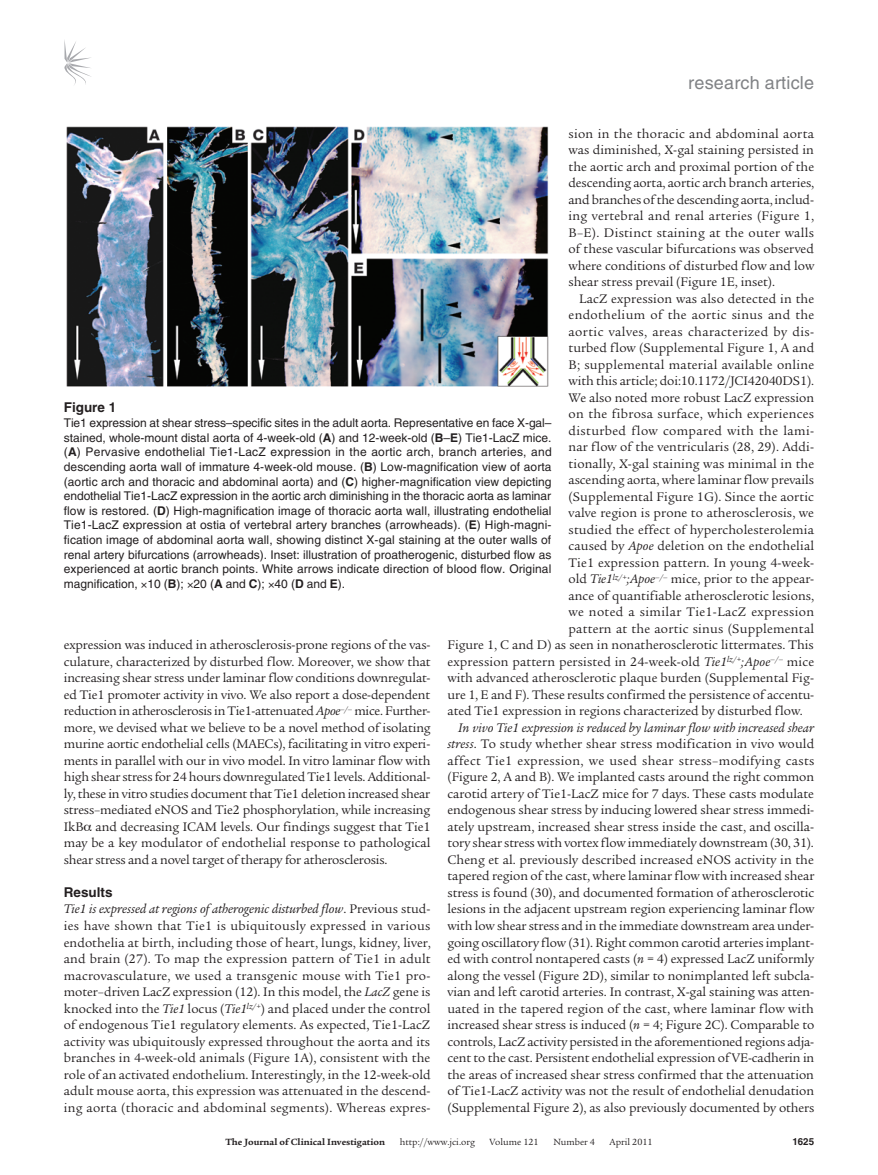
<style>
.page{position:relative;width:878px;height:1175px;background:#fff}
.page>*{position:absolute;margin:0;border:0;box-sizing:border-box;transform-origin:0 0}
.t1{font:18px "Helvetica LT Std";letter-spacing:.01em;color:#808285}
.t2{font:13.5px/16.5px "Legacy Serif Std";letter-spacing:.005em;color:#231f20;text-align:justify}
.t3{font:13.5px "Legacy Serif Std";letter-spacing:.03em;color:#231f20}
.t4{font:13.5px "Legacy Serif Std";letter-spacing:.025em;color:#231f20}
.t5{font:700 13.5px "Helvetica LT Std";color:#231f20}
.t6{font:12px/14.7px "Helvetica LT Std";letter-spacing:.01em;color:#231f20;text-align:justify}
.t7{font:9.75px "Legacy Serif Std";color:#231f20}
.t8{font:700 9.75px "Legacy Serif Std";color:#231f20}
.t9{font:700 9.75px "Helvetica LT Std";color:#231f20}
.s1{font-style:italic}
.s2{font-weight:700}
</style>
<div class="page">
<svg style="left:64px;top:40px;width:27px;height:45px"></svg>
<img style="left:66px;top:126px;width:483px;height:261px">
<h1 class="t1" style="left:688px;top:73px;width:127px">research article</h1>
<p class="t2" style="left:568px;top:125px;width:247px">sion in the thoracic and abdominal aorta was diminished, X-gal staining persisted in the aortic arch and proximal portion of the descending aorta, aortic arch branch arteries, and branches of the descending aorta, includ&shy;ing vertebral and renal arteries (Figure 1, B–E). Distinct staining at the outer walls of these vascular bifurcations was observed where conditions of disturbed flow and low shear stress prevail (Figure 1E, inset).</p>
<p class="t2" style="left:579px;top:290px;width:236px">LacZ expression was also detected in the</p>
<p class="t4" style="left:568px;top:307px;width:247px">endothelium of the aortic sinus and the</p>
<p class="t3" style="left:568px;top:324px;width:247px">aortic valves, areas characterized by dis-</p>
<p class="t2" style="left:568px;top:340px;width:247px">turbed flow (Supplemental Figure 1, A and</p>
<p class="t2" style="left:568px;top:356px;width:247px">B; supplemental material available online</p>
<p class="t2" style="left:568px;top:373px;width:247px">with this article; doi:10.1172/JCI42040DS1).</p>
<p class="t2" style="left:568px;top:389px;width:247px">We also noted more robust LacZ expression</p>
<p class="t2" style="left:568px;top:406px;width:247px">on the fibrosa surface, which experiences</p>
<p class="t3" style="left:568px;top:423px;width:247px">disturbed flow compared with the lami-</p>
<p class="t2" style="left:568px;top:439px;width:247px">nar flow of the ventricularis (28, 29). Addi-</p>
<p class="t2" style="left:568px;top:455px;width:247px">tionally, X-gal staining was minimal in the</p>
<p class="t2" style="left:568px;top:472px;width:247px">ascending aorta, where laminar flow prevails</p>
<p class="t2" style="left:568px;top:488px;width:247px">(Supplemental Figure 1G). Since the aortic</p>
<p class="t2" style="left:568px;top:505px;width:247px">valve region is prone to atherosclerosis, we</p>
<p class="t2" style="left:568px;top:521px;width:247px">studied the effect of hypercholesterolemia</p>
<p class="t2" style="left:568px;top:538px;width:247px">caused by <span class="s1">Apoe</span> deletion on the endothelial</p>
<p class="t2" style="left:568px;top:554px;width:247px">Tie1 expression pattern. In young 4-week-</p>
<p class="t2" style="left:568px;top:571px;width:247px">old <span class="s1">Tie1</span><sup>lz/+</sup><span class="s1">;Apoe</span><sup>–/–</sup> mice, prior to the appear-</p>
<p class="t2" style="left:568px;top:587px;width:247px">ance of quantifiable atherosclerotic lesions,</p>
<p class="t4" style="left:568px;top:604px;width:247px">we noted a similar Tie1-LacZ expression</p>
<p class="t2" style="left:568px;top:620px;width:247px">pattern at the aortic sinus (Supplemental</p>
<p class="t2" style="left:447px;top:637px;width:368px">Figure 1, C and D) as seen in nonatherosclerotic littermates. This</p>
<p class="t2" style="left:447px;top:653px;width:368px">expression pattern persisted in 24-week-old <span class="s1">Tie1</span><sup>lz/+</sup><span class="s1">;Apoe</span><sup>–/–</sup> mice</p>
<p class="t2" style="left:447px;top:670px;width:368px">with advanced atherosclerotic plaque burden (Supplemental Fig-</p>
<p class="t2" style="left:447px;top:686px;width:368px">ure 1, E and F). These results confirmed the persistence of accentu-</p>
<p class="t2" style="left:447px;top:703px;width:357px">ated Tie1 expression in regions characterized by disturbed flow.</p>
<p class="t2" style="left:447px;top:719px;width:368px;text-indent:11px"><span class="s1">In vivo Tie1 expression is reduced by laminar flow with increased shear stress</span>. To study whether shear stress modification in vivo would affect Tie1 expression, we used shear stress–modifying casts (Figure 2, A and B). We implanted casts around the right common carotid artery of Tie1-LacZ mice for 7 days. These casts modulate endogenous shear stress by inducing lowered shear stress immedi&shy;ately upstream, increased shear stress inside the cast, and oscilla&shy;tory shear stress with vortex flow immediately downstream (30, 31).<br>Cheng et al. previously described increased eNOS activity in the tapered region of the cast, where laminar flow with increased shear stress is found (30), and documented formation of atherosclerotic lesions in the adjacent upstream region experiencing laminar flow with low shear stress and in the immediate downstream area under&shy;going oscillatory flow (31). Right common carotid arteries implant&shy;ed with control nontapered casts (<span class="s1">n</span> = 4) expressed LacZ uniformly along the vessel (Figure 2D), similar to nonimplanted left subcla&shy;vian and left carotid arteries. In contrast, X-gal staining was atten&shy;uated in the tapered region of the cast, where laminar flow with increased shear stress is induced (<span class="s1">n</span> = 4; Figure 2C). Comparable to controls, LacZ activity persisted in the aforementioned regions adja&shy;cent to the cast. Persistent endothelial expression of VE-cadherin in the areas of increased shear stress confirmed that the attenuation of Tie1-LacZ activity was not the result of endothelial denudation (Supplemental Figure 2), as also previously documented by others</p>
<p class="t5" style="left:64px;top:399px;width:54px">Figure 1</p>
<p class="t6" style="left:64px;top:415px;width:489px">Tie1 expression at shear stress–specific sites in the adult aorta. Representative en face X-gal– stained, whole-mount distal aorta of 4-week-old (<span class="s2">A</span>) and 12-week-old (<span class="s2">B</span>–<span class="s2">E</span>) Tie1-LacZ mice. (<span class="s2">A</span>) Pervasive endothelial Tie1-LacZ expression in the aortic arch, branch arteries, and descending aorta wall of immature 4-week-old mouse. (<span class="s2">B</span>) Low-magnification view of aorta (aortic arch and thoracic and abdominal aorta) and (<span class="s2">C</span>) higher-magnification view depicting endothelial Tie1-LacZ expression in the aortic arch diminishing in the thoracic aorta as laminar flow is restored. (<span class="s2">D</span>) High-magnification image of thoracic aorta wall, illustrating endothelial Tie1-LacZ expression at ostia of vertebral artery branches (arrowheads). (<span class="s2">E</span>) High-magni&shy;fication image of abdominal aorta wall, showing distinct X-gal staining at the outer walls of renal artery bifurcations (arrowheads). Inset: illustration of proatherogenic, disturbed flow as experienced at aortic branch points. White arrows indicate direction of blood flow. Original magnification, 10 (<span class="s2">B</span>); 20 (<span class="s2">A</span> and <span class="s2">C</span>); 40 (<span class="s2">D</span> and <span class="s2">E</span>).</p>
<p class="t2" style="left:64px;top:637px;width:368px">expression was induced in atherosclerosis-prone regions of the vas&shy;culature, characterized by disturbed flow. Moreover, we show that increasing shear stress under laminar flow conditions downregulat&shy;ed Tie1 promoter activity in vivo. We also report a dose-dependent reduction in atherosclerosis in Tie1-attenuated <span class="s1">Apoe</span><sup>–/–</sup> mice. Further&shy;more, we devised what we believe to be a novel method of isolating murine aortic endothelial cells (MAECs), facilitating in vitro experi&shy;ments in parallel with our in vivo model. In vitro laminar flow with high shear stress for 24 hours downregulated Tie1 levels. Additional&shy;ly, these in vitro studies document that Tie1 deletion increased shear stress–mediated eNOS and Tie2 phosphorylation, while increasing IkB and decreasing ICAM levels. Our findings suggest that Tie1 may be a key modulator of endothelial response to pathological shear stress and a novel target of therapy for atherosclerosis.</p>
<p class="t5" style="left:64px;top:884px;width:50px">Results</p>
<p class="t2" style="left:64px;top:901px;width:368px"><span class="s1">Tie1 is expressed at regions of atherogenic disturbed flow</span>. Previous stud&shy;ies have shown that Tie1 is ubiquitously expressed in various endothelia at birth, including those of heart, lungs, kidney, liver, and brain (27). To map the expression pattern of Tie1 in adult macrovasculature, we used a transgenic mouse with Tie1 pro&shy;moter–driven LacZ expression (12). In this model, the <span class="s1">LacZ</span> gene is knocked into the <span class="s1">Tie1</span> locus (<span class="s1">Tie1</span><sup>lz/+</sup>) and placed under the control of endogenous Tie1 regulatory elements. As expected, Tie1-LacZ activity was ubiquitously expressed throughout the aorta and its branches in 4-week-old animals (Figure 1A), consistent with the role of an activated endothelium. Interestingly, in the 12-week-old adult mouse aorta, this expression was attenuated in the descend&shy;ing aorta (thoracic and abdominal segments). Whereas expres-</p>
<p class="t8" style="left:225px;top:1135px;width:161px">The Journal of Clinical Investigation</p>
<p class="t7" style="left:400px;top:1136px;width:77px">http://www.jci.org</p>
<p class="t7" style="left:489px;top:1136px;width:50px">Volume 121</p>
<p class="t7" style="left:553px;top:1136px;width:43px">Number 4</p>
<p class="t7" style="left:609px;top:1136px;width:44px">April 2011</p>
<p class="t9" style="left:792px;top:1135px;width:23px">1625</p>
</div>
